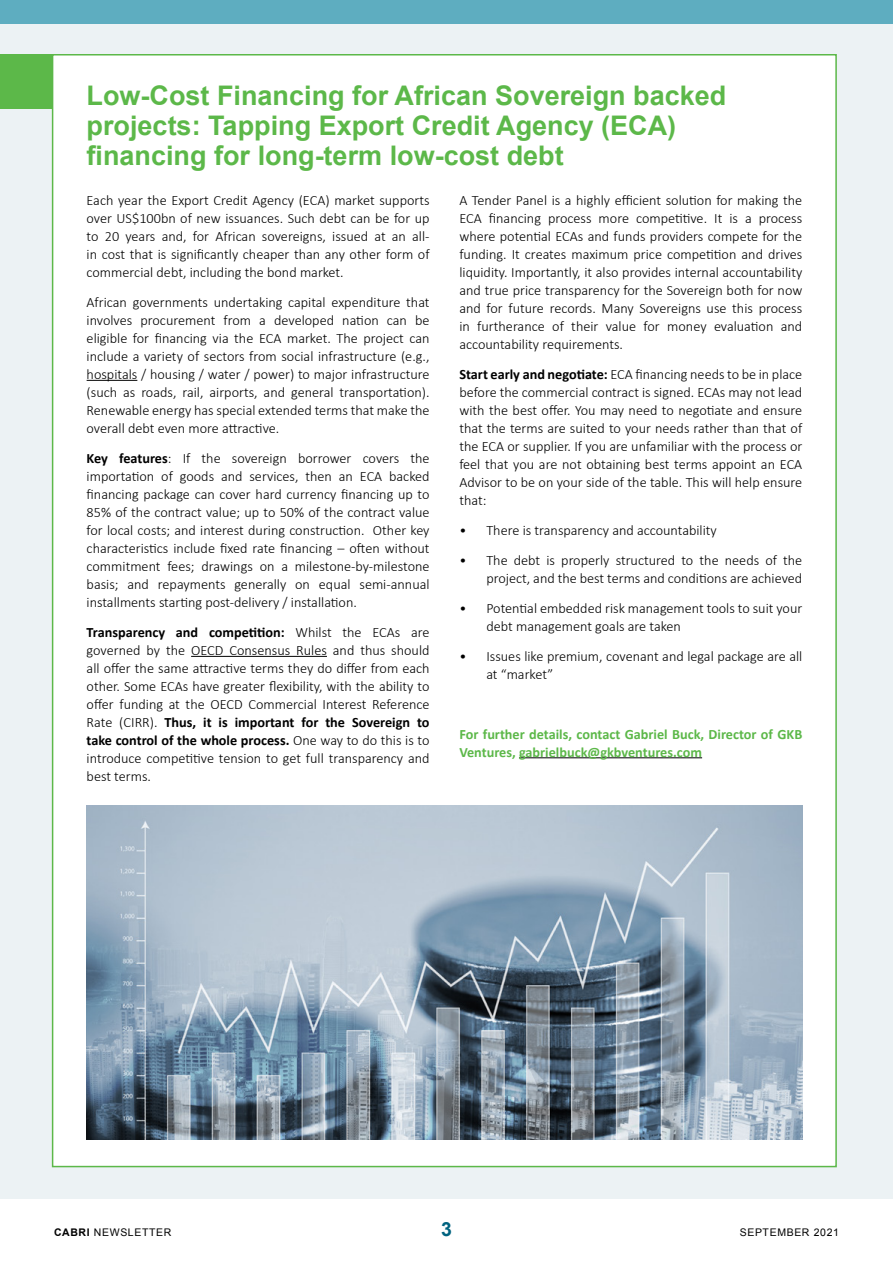
<style>
.page{position:relative;width:893px;height:1263px;background:#ecf2f4}
.page>*{position:absolute;margin:0;border:0;box-sizing:border-box;transform-origin:0 0}
.t1{font:700 27px/30px "Arial";color:#5cb849}
.t2{font:700 19.5px "Arial";color:#006380}
.t3{font:300 14.25px/18px "Calibri";color:#000;text-align:justify}
.t4{font:700 14.25px/18px "Calibri";color:#5cb849}
.t5{font:10.5px "Arial";letter-spacing:.06em;color:#000}
.s1{font-weight:700}
</style>
<div class="page">
<div style="left:52px;top:54px;width:785px;height:1113px;background:#fff;border:2px solid #5cb849"></div>
<hr style="left:87px;top:380px;width:50px;height:1px;background:#000">
<hr style="left:191px;top:656px;width:136px;height:1px;background:#000">
<hr style="left:519px;top:757px;width:183px;height:1px;background:#000">
<div style="left:0;top:54px;width:53px;height:54px;background:#5cb849"></div>
<img style="left:86px;top:806px;width:716px;height:334px">
<div style="left:0;top:1199px;width:893px;height:64px;background:#fff"></div>
<div style="left:0;top:0;width:893px;height:24px;background:#5eadc0"></div>
<h1 class="t1" style="left:87px;top:82px;width:641px">Low-Cost Financing for African Sovereign backed projects: Tapping Export Credit Agency (ECA) financing for long-term low-cost debt</h1>
<p class="t3" style="left:87px;top:191px;width:344px">Each year the Export Credit Agency (ECA) market supports over US$100bn of new issuances. Such debt can be for up to 20 years and, for African sovereigns, issued at an all&shy;in cost that is significantly cheaper than any other form of commercial debt, including the bond market.</p>
<p class="t3" style="left:87px;top:293px;width:344px">African governments undertaking capital expenditure that involves procurement from a developed nation can be eligible for financing via the ECA market. The project can include a variety of sectors from social infrastructure (e.g., hospitals / housing / water / power) to major infrastructure (such as roads, rail, airports, and general transportation).<br>Renewable energy has special extended terms that make the overall debt even more attractive.</p>
<p class="t3" style="left:87px;top:449px;width:344px"><span class="s1">Key features</span>: If the sovereign borrower covers the importation of goods and services, then an ECA backed financing package can cover hard currency financing up to 85% of the contract value; up to 50% of the contract value for local costs; and interest during construction. Other key characteristics include fixed rate financing – often without commitment fees; drawings on a milestone-by-milestone basis; and repayments generally on equal semi-annual installments starting post-delivery / installation.</p>
<p class="t3" style="left:87px;top:623px;width:344px"><span class="s1">Transparency and competition:</span> Whilst the ECAs are governed by the OECD Consensus Rules and thus should all offer the same attractive terms they do differ from each other. Some ECAs have greater flexibility, with the ability to offer funding at the OECD Commercial Interest Reference Rate (CIRR). <span class="s1">Thus, it is important for the Sovereign to take control of the whole process.</span> One way to do this is to introduce competitive tension to get full transparency and best terms.</p>
<p class="t3" style="left:459px;top:191px;width:344px">A Tender Panel is a highly efficient solution for making the ECA financing process more competitive. It is a process where potential ECAs and funds providers compete for the funding. It creates maximum price competition and drives liquidity. Importantly, it also provides internal accountability and true price transparency for the Sovereign both for now and for future records. Many Sovereigns use this process in furtherance of their value for money evaluation and accountability requirements.</p>
<p class="t3" style="left:459px;top:365px;width:344px"><span class="s1">Start early and negotiate:</span> ECA financing needs to be in place before the commercial contract is signed. ECAs may not lead with the best offer. You may need to negotiate and ensure that the terms are suited to your needs rather than that of the ECA or supplier. If you are unfamiliar with the process or feel that you are not obtaining best terms appoint an ECA Advisor to be on your side of the table. This will help ensure that:</p>
<p class="t3" style="left:459px;top:521px;width:259px">• There is transparency and accountability</p>
<p class="t3" style="left:459px;top:551px;width:344px;text-align:right">• The debt is properly structured to the needs of the project, and the best terms and conditions are achieved</p>
<p class="t3" style="left:486px;top:599px;width:317px;text-indent:-27px">• Potential embedded risk management tools to suit your debt management goals are taken</p>
<p class="t3" style="left:486px;top:647px;width:317px;text-indent:-27px">• Issues like premium, covenant and legal package are all at “market”</p>
<p class="t4" style="left:459px;top:725px;width:344px">For further details, contact Gabriel Buck, Director of GKB<br>Ventures, gabrielbuck@gkbventures.com</p>
<p class="t5" style="left:54px;top:1225px;width:119px"><span class="s1">CABRI</span> NEWSLETTER</p>
<h2 class="t2" style="left:441px;top:1216px;width:12px">3</h2>
<p class="t5" style="left:740px;top:1225px;width:101px">SEPTEMBER 2021</p>
</div>
